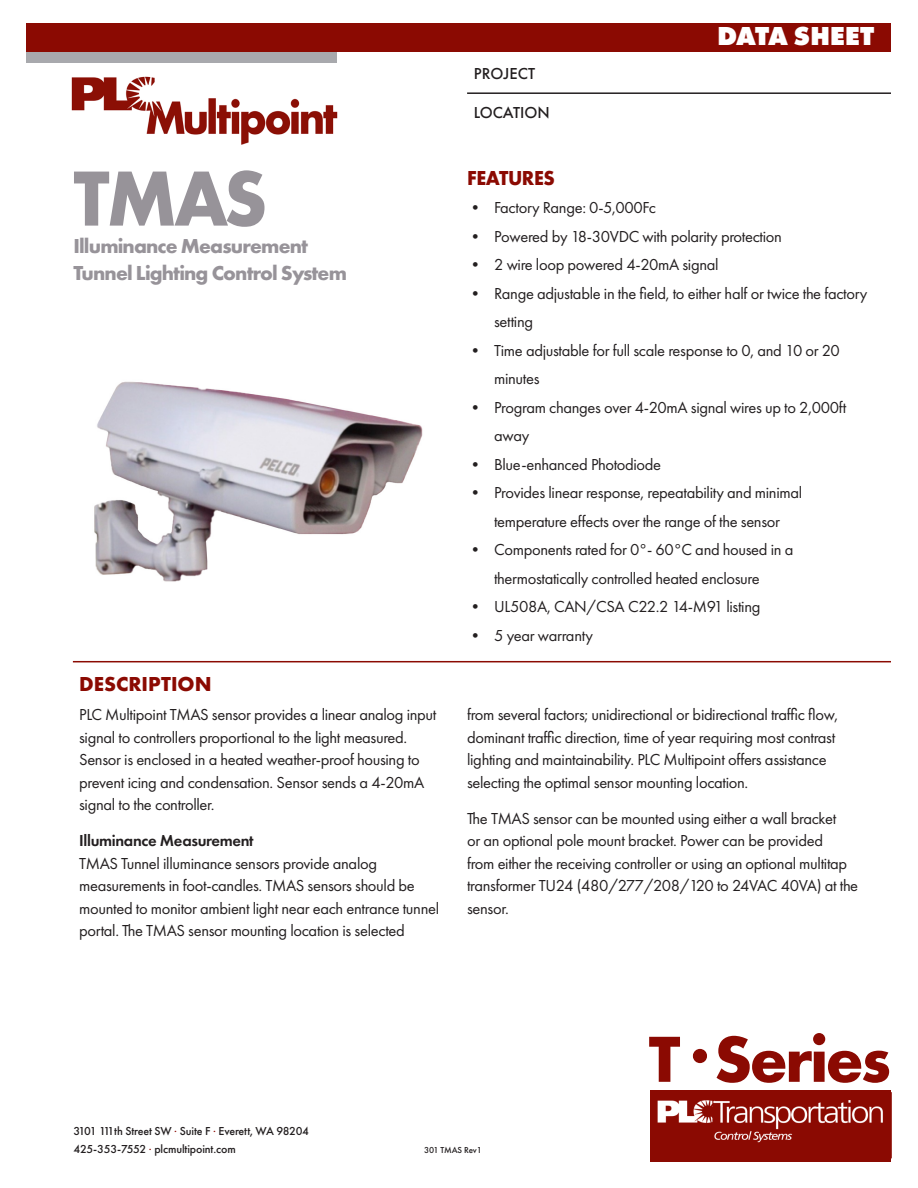
<style>
.page{position:relative;width:918px;height:1188px;background:#fff}
.page>*{position:absolute;margin:0;border:0;box-sizing:border-box;transform-origin:0 0}
.t1{font:700 81px "Futura PT";color:#979399;scale:.95 1}
.t2{font:700 67.5px "Futura PT";letter-spacing:-.04em;color:#8b0a02}
.t3{font:800 27px "Futura PT";letter-spacing:-.01em;color:#fff}
.t4{font:700 21px "Futura PT";letter-spacing:-.04em;color:#979399}
.t5{font:700 21px "Futura PT";color:#8b0a02}
.t6{font:700 21px "Futura PT";letter-spacing:-.02em;color:#8b0a02;scale:.95 1}
.t7{font:16.5px/22.5px "Futura PT";letter-spacing:-.02em;color:#231f20}
.t8{font:600 16.5px "Futura PT";letter-spacing:-.02em;color:#231f20}
.t9{font:500 16.5px "Futura PT";color:#231f20}
.t10{font:500 12px "Futura PT";letter-spacing:-.01em;color:#231f20}
.t11{font:500 9px "Futura PT";letter-spacing:-.01em;color:#231f20}
</style>
<div class="page">
<hr style="left:73px;top:661px;width:818px;height:1px;background:#8b0a02">
<hr style="left:467px;top:92px;width:424px;height:2px;background:#231f20">
<div style="left:27px;top:52px;width:310px;height:10px;background:#a8a9ad"></div>
<div style="left:27px;top:23px;width:864px;height:29px;background:#8b0a02"></div>
<img style="left:71px;top:76px;width:267px;height:69px">
<div style="left:650px;top:1090px;width:241px;height:72px;background:#8b0a02"></div>
<img style="left:657px;top:1100px;width:226px;height:43px">
<img style="left:94px;top:381px;width:329px;height:201px">
<p class="t1" style="left:73px;top:146px;width:206px">TMAS</p>
<p class="t4" style="left:73px;top:232px;width:236px">Illuminance Measurement</p>
<p class="t4" style="left:73px;top:259px;width:275px">Tunnel Lighting Control System</p>
<p class="t5" style="left:79px;top:671px;width:134px">DESCRIPTION</p>
<p class="t7" style="left:79px;top:704px;width:359px">PLC Multipoint TMAS sensor provides a linear analog input signal to controllers proportional to the light measured.<br>Sensor is enclosed in a heated weather-proof housing to prevent icing and condensation. Sensor sends a 4-20mA signal to the controller.</p>
<p class="t8" style="left:79px;top:830px;width:176px">Illuminance Measurement</p>
<p class="t7" style="left:79px;top:852px;width:362px">TMAS Tunnel illuminance sensors provide analog measurements in foot-candles. TMAS sensors should be mounted to monitor ambient light near each entrance tunnel portal. The TMAS sensor mounting location is selected</p>
<p class="t9" style="left:474px;top:64px;width:63px">PROJECT</p>
<p class="t9" style="left:474px;top:103px;width:77px">LOCATION</p>
<p class="t3" style="left:717px;top:19px;width:159px">DATA SHEET</p>
<p class="t6" style="left:467px;top:164px;width:94px">FEATURES</p>
<p class="t7" style="left:467px;top:196px;width:190px">• Factory Range: 0-5,000Fc</p>
<p class="t7" style="left:467px;top:225px;width:316px">• Powered by 18-30VDC with polarity protection</p>
<p class="t7" style="left:467px;top:253px;width:253px">• 2 wire loop powered 4-20mA signal</p>
<p class="t7" style="left:494px;top:279px;width:375px;line-height:28.5px;text-indent:-27px">• Range adjustable in the field, to either half or twice the factory setting</p>
<p class="t7" style="left:494px;top:336px;width:347px;line-height:28.5px;text-indent:-27px">• Time adjustable for full scale response to 0, and 10 or 20 minutes</p>
<p class="t7" style="left:494px;top:393px;width:354px;line-height:28.5px;text-indent:-27px">• Program changes over 4-20mA signal wires up to 2,000ft away</p>
<p class="t7" style="left:467px;top:453px;width:195px">• Blue-enhanced Photodiode</p>
<p class="t7" style="left:467px;top:478px;width:337px;line-height:28.5px;text-align:center">• Provides linear response, repeatability and minimal temperature effects over the range of the sensor</p>
<p class="t7" style="left:467px;top:535px;width:328px;line-height:28.5px;text-align:center">• Components rated for 0°- 60°C and housed in a thermostatically controlled heated enclosure</p>
<p class="t7" style="left:467px;top:595px;width:295px">• UL508A, CAN/CSA C22.2 14-M91 listing</p>
<p class="t7" style="left:467px;top:624px;width:127px">• 5 year warranty</p>
<p class="t7" style="left:467px;top:703px;width:372px">from several factors; unidirectional or bidirectional traffic flow, dominant traffic direction, time of year requiring most contrast lighting and maintainability. PLC Multipoint offers assistance selecting the optimal sensor mounting location.</p>
<p class="t7" style="left:467px;top:807px;width:393px">The TMAS sensor can be mounted using either a wall bracket<br>or an optional pole mount bracket. Power can be provided<br>from either the receiving controller or using an optional multitap transformer TU24 (480/277/208/120 to 24VAC 40VA) at the sensor.</p>
<p class="t2" style="left:649px;top:1016px;width:244px">T <sup>.</sup> Series</p>
<p class="t10" style="left:73px;top:1124px;width:237px">3101 111th Street SW <sup>.</sup> Suite F <sup>.</sup> Everett, WA 98204</p>
<p class="t10" style="left:73px;top:1142px;width:164px">425-353-7552 <sup>.</sup> plcmultipoint.com</p>
<p class="t11" style="left:424px;top:1145px;width:59px">301 TMAS Rev1</p>
</div>
